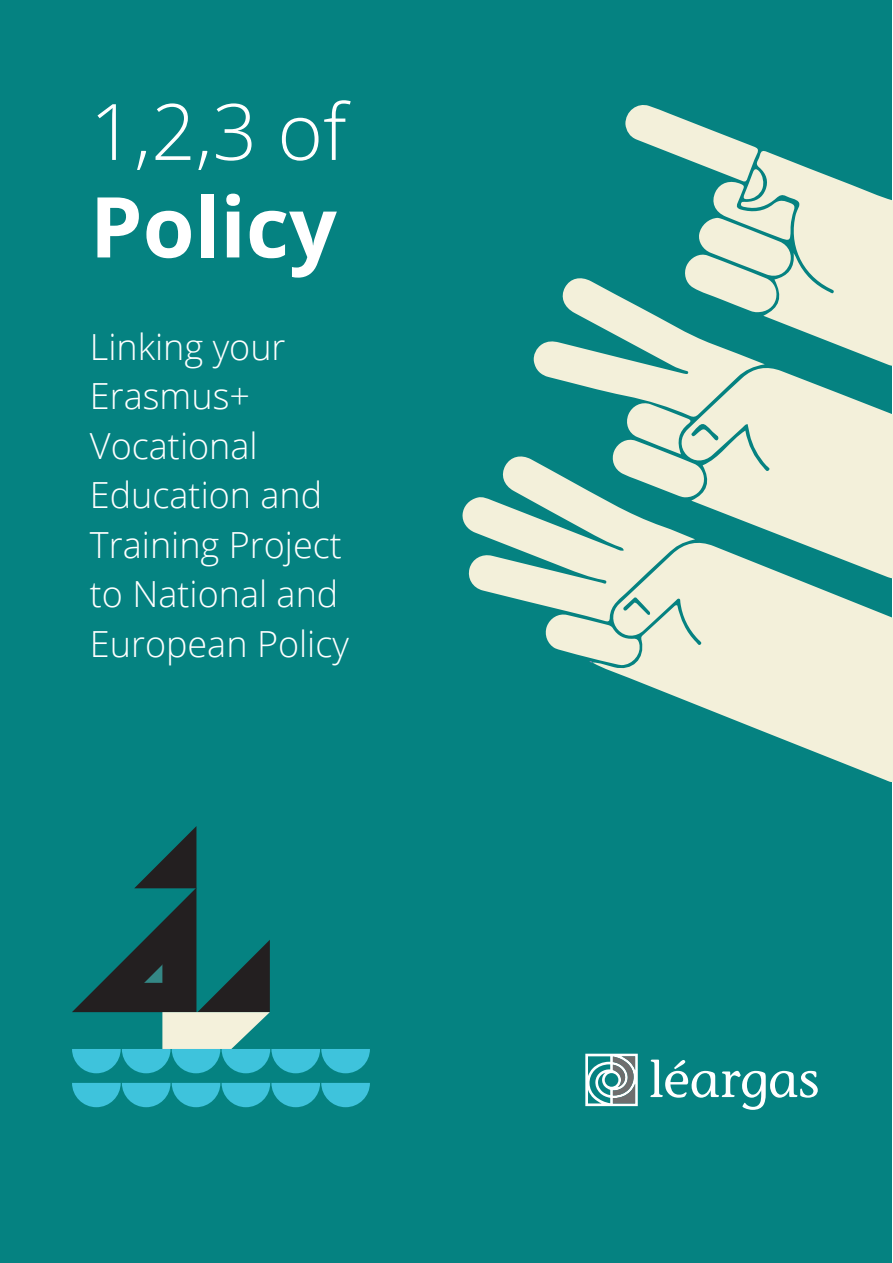
<style>
.page{position:relative;width:893px;height:1263px;background:#fff}
.page>*{position:absolute;margin:0;border:0;box-sizing:border-box;transform-origin:0 0}
.t1{font:700 84px "Open Sans";color:#fff}
.t2{font:300 78px "Open Sans";color:#fff}
.t3{font:300 36px/49.5px "Open Sans";color:#fff}
</style>
<div class="page">
<div style="left:1px;top:0;width:891px;height:1263px;background:#058281"></div>
<svg style="left:650px;top:1059px;width:168px;height:51px"></svg>
<svg style="left:585px;top:1054px;width:53px;height:52px"></svg>
<svg style="left:597px;top:665px;width:296px;height:117px"></svg>
<svg style="left:462px;top:105px;width:431px;height:560px"></svg>
<svg style="left:72px;top:1083px;width:298px;height:24px"></svg>
<svg style="left:72px;top:826px;width:298px;height:247px"></svg>
<p class="t2" style="left:90px;top:78px;width:258px">1,2,3 of</p>
<p class="t1" style="left:90px;top:168px;width:248px">Policy</p>
<p class="t3" style="left:90px;top:321px;width:197px">Linking your<br>Erasmus+</p>
<p class="t3" style="left:90px;top:420px;width:261px">Vocational<br>Education and<br>Training Project to National and<br>European Policy</p>
</div>
